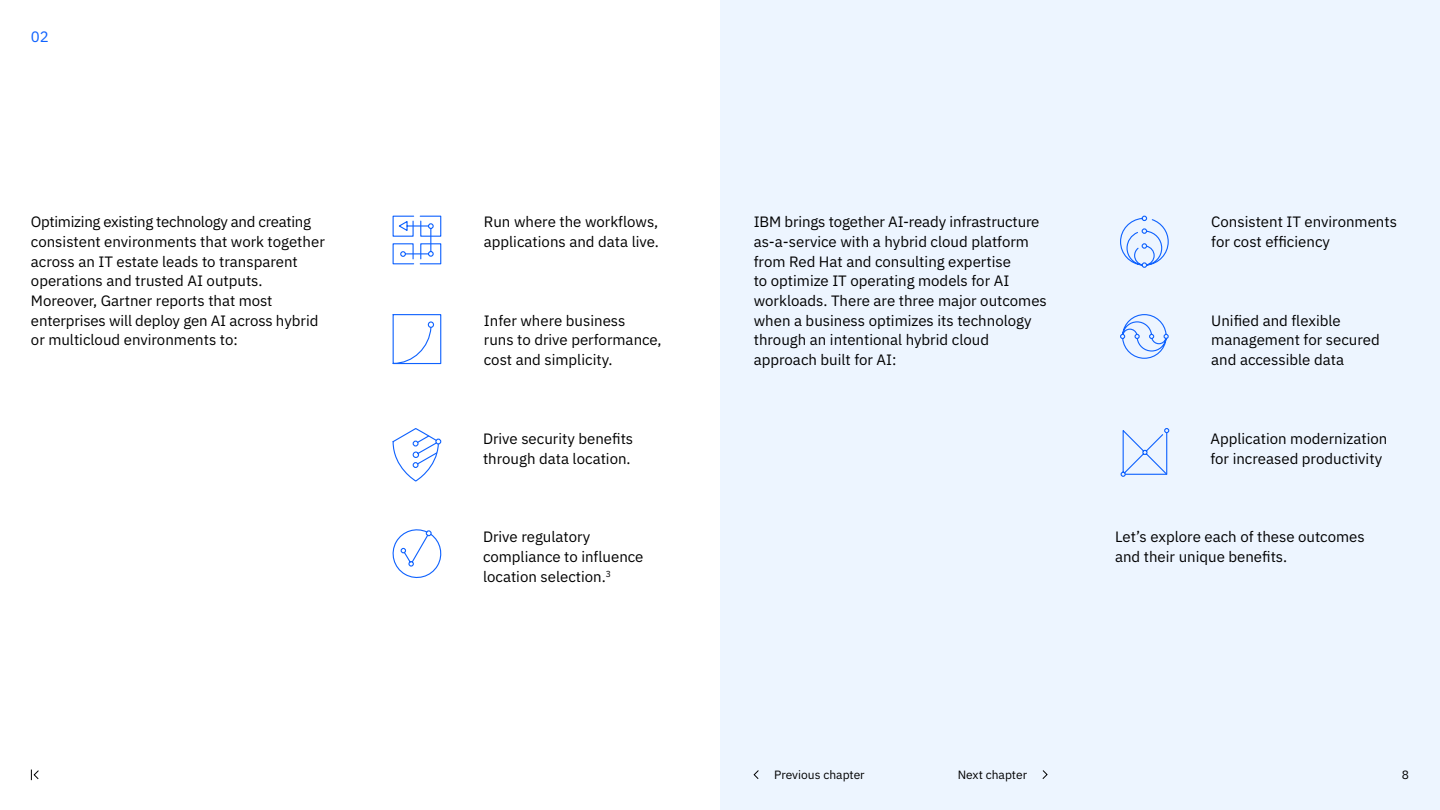
<style>
.page{position:relative;width:1440px;height:810px;background:#fff}
.page>*{position:absolute;margin:0;border:0;box-sizing:border-box;transform-origin:0 0}
.Body{font:15px/19.6px "IBM Plex Sans";color:#000}
.Eyebrow_number_20{font:15px "IBM Plex Sans";color:#0f62fe}
.Navigation{font:12px "IBM Plex Sans";color:#000}
</style>
<div class="page">
<div style="left:720px;top:0;width:720px;height:810px;background:#edf5ff"></div>
<svg style="left:392px;top:215px;width:50px;height:50px"></svg>
<svg style="left:392px;top:314px;width:50px;height:51px"></svg>
<div style="left:428px;top:321px;width:6px;height:7px;border:1px solid #0f62fe;border-radius:50%"></div>
<svg style="left:392px;top:429px;width:50px;height:53px"></svg>
<svg style="left:392px;top:529px;width:50px;height:49px"></svg>
<svg style="left:1120px;top:215px;width:49px;height:53px"></svg>
<svg style="left:1120px;top:314px;width:49px;height:45px"></svg>
<svg style="left:1120px;top:428px;width:50px;height:49px"></svg>
<svg style="left:31px;top:769px;width:8px;height:11px"></svg>
<svg style="left:753px;top:770px;width:6px;height:9px"></svg>
<svg style="left:1042px;top:770px;width:6px;height:9px"></svg>
<p class="Eyebrow_number_20" style="left:31px;top:25px;width:19px">02</p>
<p class="Body" style="left:31px;top:211px;width:295px">Optimizing existing technology and creating consistent environments that work together across an IT estate leads to transparent operations and trusted AI outputs.<br>Moreover, Gartner reports that most enterprises will deploy gen AI across hybrid or multicloud environments to:</p>
<p class="Body" style="left:754px;top:211px;width:295px">IBM brings together AI-ready infrastructure as-a-service with a hybrid cloud platform from Red Hat and consulting expertise<br>to optimize IT operating models for AI workloads. There are three major outcomes when a business optimizes its technology through an intentional hybrid cloud approach built for AI:</p>
<p class="Body" style="left:484px;top:211px;width:176px">Run where the workflows, applications and data live.</p>
<p class="Body" style="left:1211px;top:211px;width:187px">Consistent IT environments for cost efficiency</p>
<p class="Body" style="left:484px;top:309px;width:179px">Infer where business<br>runs to drive performance, cost and simplicity.</p>
<p class="Body" style="left:1211px;top:309px;width:170px">Unified and flexible management for secured and accessible data</p>
<p class="Body" style="left:483px;top:428px;width:152px">Drive security benefits through data location.</p>
<p class="Body" style="left:1210px;top:428px;width:178px">Application modernization for increased productivity</p>
<p class="Body" style="left:483px;top:526px;width:162px">Drive regulatory compliance to influence location selection.<sup>3</sup></p>
<p class="Body" style="left:1115px;top:526px;width:251px">Let’s explore each of these outcomes and their unique benefits.</p>
<p class="Navigation" style="left:774px;top:765px;width:92px">Previous chapter</p>
<p class="Navigation" style="left:958px;top:765px;width:71px">Next chapter</p>
<p class="Navigation" style="left:1402px;top:765px;width:9px">8</p>
</div>
